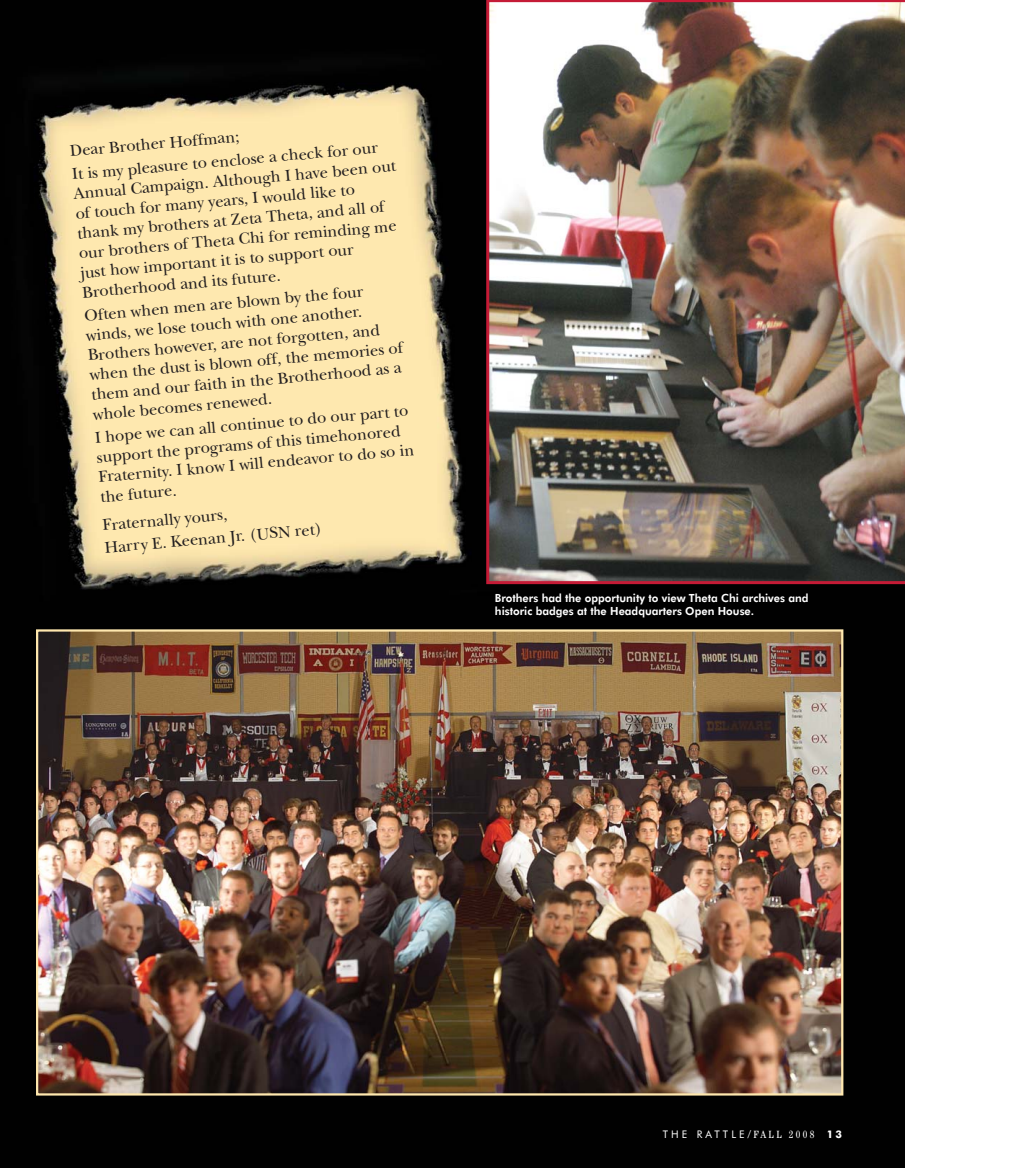
<style>
.page{position:relative;width:1013px;height:1168px;background:#fff}
.page>*{position:absolute;margin:0;border:0;box-sizing:border-box;transform-origin:0 0}
.t1{font:16.5px/19.8px "New Baskerville";color:#231f20}
.t2{font:800 11.25px/12.8px "Futura BT";color:#fff}
.t3{font:10.5px "Futura BT";letter-spacing:.295em;color:#fff}
.s1{font-family:"Century";font-stretch:condensed;font-size:11.25px}
.s2{font-family:"Century";font-stretch:condensed}
.s3{font-weight:700}
</style>
<div class="page">
<img style="left:0;top:1px;width:904px;height:1167px">
<img style="left:39px;top:632px;width:801px;height:460px">
<div style="left:36px;top:629px;width:807px;height:466px;border:2px solid #ffe8af"></div>
<img style="left:486px;top:1px;width:418px;height:583px">
<p class="t1" style="left:69px;top:141px;width:308px;line-height:23.2px;rotate:-5deg">Dear Brother Hoffman;<br>It is my pleasure to enclose a check for our</p>
<p class="t1" style="left:73px;top:186px;width:325px;rotate:-5deg">Annual Campaign. Although I have been out of touch for many years, I would like to thank my brothers at Zeta Theta, and all of our brothers of Theta Chi for reminding me just how important it is to support our Brotherhood and its future.</p>
<p class="t1" style="left:84px;top:308px;width:316px;rotate:-5deg">Often when men are blown by the four winds, we lose touch with one another.<br>Brothers however, are not forgotten, and when the dust is blown off, the memories of them and our faith in the Brotherhood as a whole becomes renewed.</p>
<p class="t1" style="left:94px;top:430px;width:318px;rotate:-5deg">I hope we can all continue to do our part to support the programs of this timehonored Fraternity. I know I will endeavor to do so in the future.</p>
<p class="t1" style="left:102px;top:516px;width:220px;line-height:22.5px;rotate:-5deg">Fraternally yours,<br>Harry E. Keenan Jr. (USN ret)</p>
<p class="t2" style="left:495px;top:593px;width:315px">Brothers had the opportunity to view Theta Chi archives and historic badges at the Headquarters Open House.</p>
<p class="t3" style="left:663px;top:1129px;width:180px">THE RATTLE<span class="s1">/</span><span class="s2">FALL 2008</span> <span class="s3">13</span></p>
</div>
